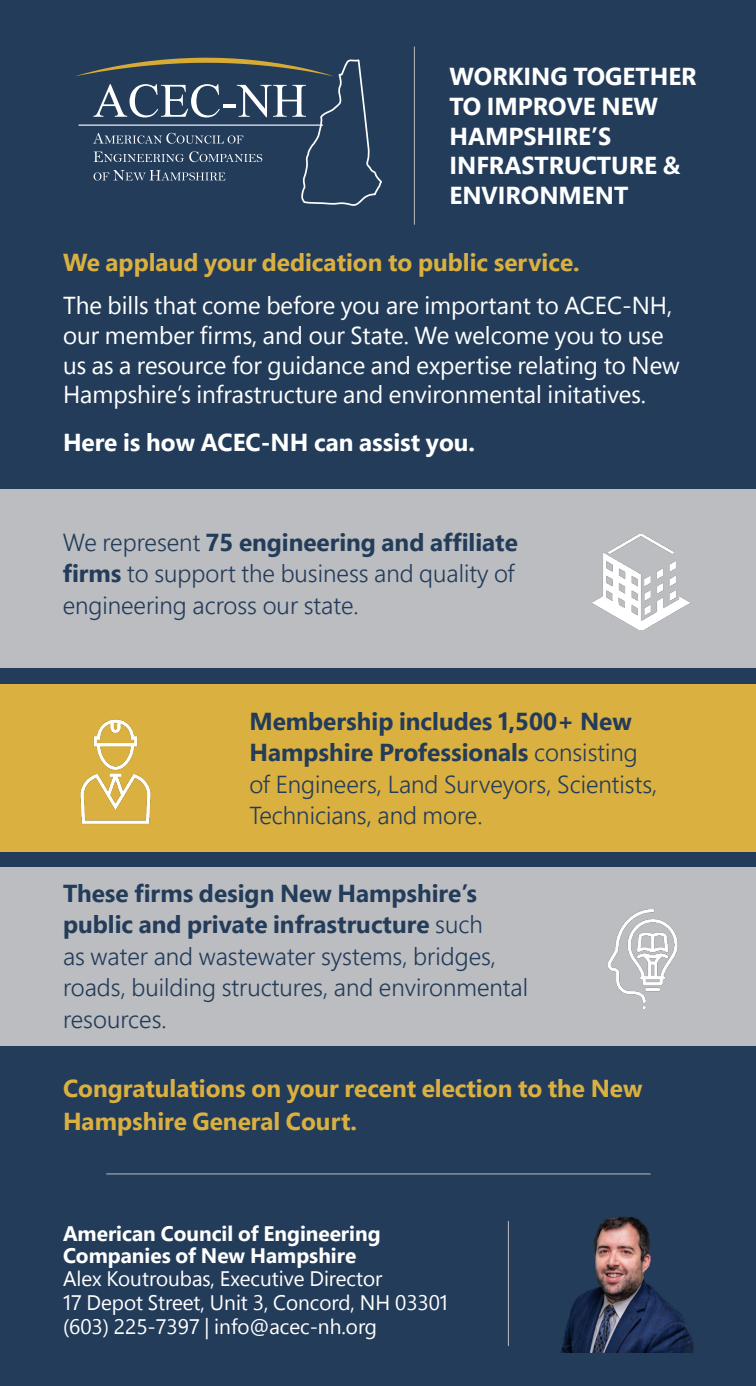
<style>
.page{position:relative;width:756px;height:1386px;background:#fff}
.page>*{position:absolute;margin:0;border:0;box-sizing:border-box;transform-origin:0 0}
.t1{font:300 24.5px/31.5px "Segoe Pro Display";color:#233c5a}
.t2{font:24.5px/29.8px "Segoe Pro Display";color:#fff}
.t3{font:700 24.5px/33.2px "Segoe Pro Display";color:#dab040}
.t4{font:700 24.5px/29.8px "Segoe Pro Display";color:#fff}
.t5{font:21px "Segoe Pro Display";color:#fff}
.t6{font:700 21px/22.8px "Segoe Pro Display";color:#fff}
.s1{font-weight:700}
</style>
<div class="page">
<div style="left:1px;top:0;width:755px;height:1386px;background:#233c5a"></div>
<svg style="left:75px;top:58px;width:307px;height:148px"></svg>
<hr style="left:414px;top:47px;width:1px;height:178px;background:#bcbdc0">
<div style="left:1px;top:868px;width:755px;height:178px;background:#bcbdc0"></div>
<img style="left:607px;top:909px;width:71px;height:99px">
<div style="left:1px;top:684px;width:755px;height:168px;background:#dab040"></div>
<img style="left:80px;top:719px;width:71px;height:105px">
<div style="left:0;top:489px;width:755px;height:178px;background:#bcbdc0"></div>
<img style="left:592px;top:534px;width:98px;height:96px">
<hr style="left:106px;top:1174px;width:545px;height:1px;background:#bcbdc0">
<img style="left:561px;top:1217px;width:133px;height:136px">
<hr style="left:508px;top:1221px;width:1px;height:125px;background:#bcbdc0">
<p class="t4" style="left:449px;top:61px;width:249px">WORKING TOGETHER<br>TO IMPROVE NEW<br>HAMPSHIRE’S<br>INFRASTRUCTURE &amp;<br>ENVIRONMENT</p>
<p class="t3" style="left:63px;top:245px;width:518px">We applaud your dedication to public service.</p>
<p class="t2" style="left:63px;top:290px;width:618px">The bills that come before you are important to ACEC-NH, our member firms, and our State. We welcome you to use us as a resource for guidance and expertise relating to New Hampshire’s infrastructure and environmental initatives.</p>
<p class="t4" style="left:63px;top:427px;width:414px">Here is how ACEC-NH can assist you.</p>
<p class="t1" style="left:63px;top:526px;width:457px">We represent <span class="s1">75 engineering and affiliate firms</span> to support the business and quality of engineering across our state.</p>
<p class="t1" style="left:249px;top:705px;width:410px"><span class="s1">Membership includes 1,500+ New Hampshire Professionals</span> consisting of Engineers, Land Surveyors, Scientists, Technicians, and more.</p>
<p class="t1" style="left:63px;top:876px;width:467px"><span class="s1">These firms design New Hampshire’s public and private infrastructure</span> such<br>as water and wastewater systems, bridges, roads, building structures, and environmental resources.</p>
<p class="t3" style="left:63px;top:1071px;width:581px">Congratulations on your recent election to the New<br>Hampshire General Court.</p>
<p class="t6" style="left:63px;top:1221px;width:319px">American Council of Engineering<br>Companies of New Hampshire</p>
<p class="t5" style="left:63px;top:1264px;width:321px">Alex Koutroubas, Executive Director</p>
<p class="t5" style="left:63px;top:1288px;width:387px">17 Depot Street, Unit 3, Concord, NH 03301</p>
<p class="t5" style="left:63px;top:1312px;width:316px">(603) 225-7397 | info@acec-nh.org</p>
</div>
